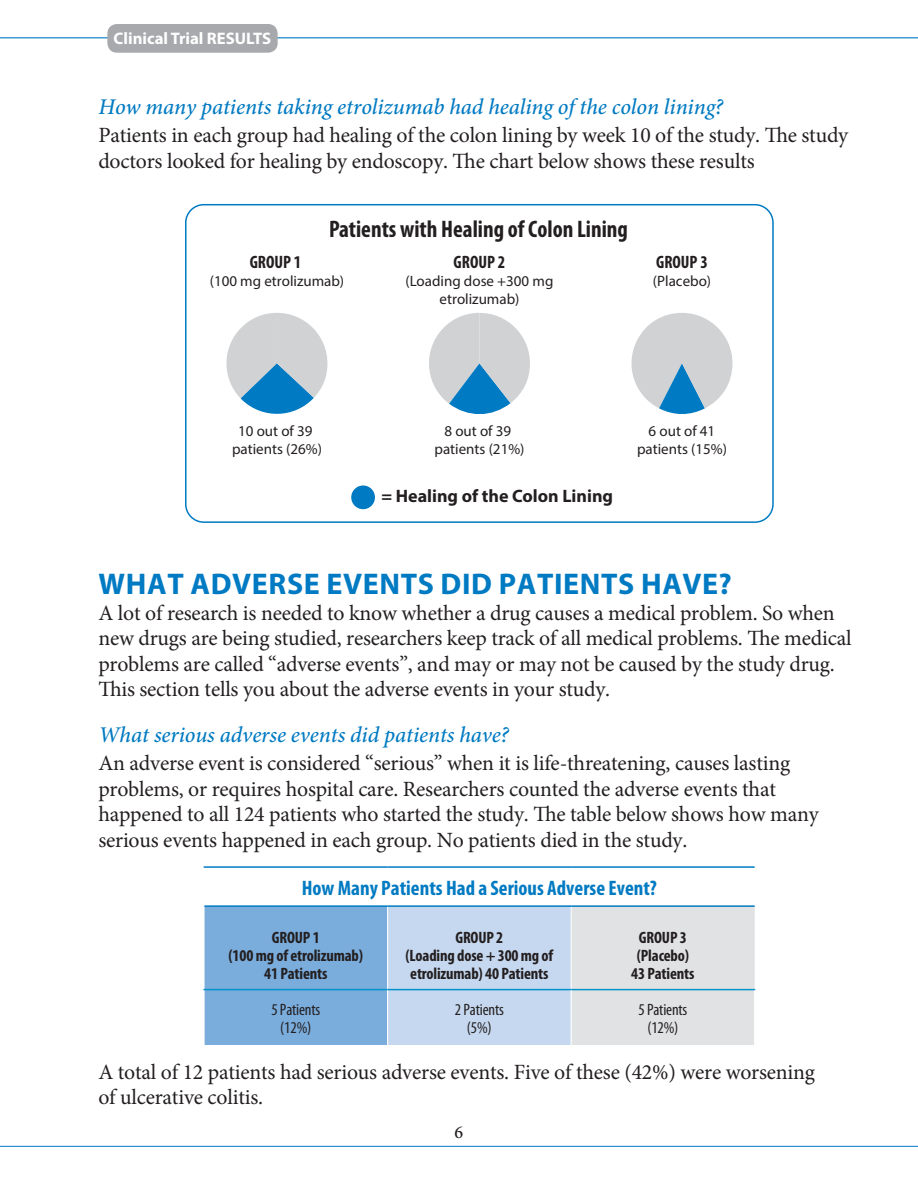
<style>
.page{position:relative;width:918px;height:1188px;background:#fff}
.page>*{position:absolute;margin:0;border:0;box-sizing:border-box;transform-origin:0 0}
.blue_head_all_caps{font:700 30px "Myriad Pro";letter-spacing:.02em;color:#007ac2}
.t1{font:700 condensed 24px "Myriad Pro";color:#231f20}
.ital_question{font:italic 500 22.5px "Minion Pro";letter-spacing:-.005em;color:#007ac2}
.RM_Body_Copy{font:21.75px/25.5px "Minion Pro";letter-spacing:-.01em;color:#231f20}
.TABLE_Title{font:700 condensed 21px "Myriad Pro";color:#007ac2}
.t2{font:700 18px "Myriad Pro";color:#231f20}
.t3{font:700 condensed 18px "Myriad Pro";color:#231f20}
.text__tighter_spacin{font:500 18px "Minion Pro";color:#231f20}
.t4{font:700 16.8px "Myriad Pro";color:#fff}
.TABLE_COL_Heads{font:700 condensed 16.5px/18px "Myriad Pro";letter-spacing:-.01em;color:#231f20;text-align:center}
.TABLE_BODY_copy{font:condensed 16.5px/18px "Myriad Pro";letter-spacing:-.01em;color:#231f20;text-align:center}
.t5{font:15px/18px "Myriad Pro";color:#231f20;text-align:center}
</style>
<div class="page">
<hr style="left:0;top:1146px;width:918px;height:1px;background:#007ac2">
<div style="left:185px;top:204px;width:589px;height:319px;border:2px solid #007ac2;border-radius:18px"></div>
<svg style="left:226px;top:313px;width:101px;height:101px"></svg>
<div style="left:351px;top:485px;width:24px;height:24px;background:#007ac2;border-radius:50%"></div>
<svg style="left:429px;top:313px;width:101px;height:101px"></svg>
<svg style="left:631px;top:313px;width:101px;height:101px"></svg>
<svg style="left:205px;top:907px;width:550px;height:138px"></svg>
<hr style="left:387px;top:907px;width:1px;height:82px;background:#fff">
<hr style="left:571px;top:907px;width:1px;height:82px;background:#fff">
<hr style="left:204px;top:866px;width:184px;height:2px;background:#007ac2">
<hr style="left:388px;top:866px;width:183px;height:2px;background:#007ac2">
<hr style="left:571px;top:866px;width:184px;height:2px;background:#007ac2">
<hr style="left:204px;top:905px;width:184px;height:2px;background:#007ac2">
<hr style="left:388px;top:905px;width:183px;height:2px;background:#007ac2">
<hr style="left:571px;top:905px;width:184px;height:2px;background:#007ac2">
<hr style="left:203px;top:989px;width:185px;height:1px;background:#0094ca">
<hr style="left:388px;top:989px;width:183px;height:1px;background:#0094ca">
<hr style="left:571px;top:989px;width:184px;height:1px;background:#0094ca">
<hr style="left:387px;top:990px;width:1px;height:55px;background:#fff">
<hr style="left:571px;top:990px;width:1px;height:55px;background:#fff">
<hr style="left:754px;top:990px;width:1px;height:55px;background:#fff">
<hr style="left:0;top:37px;width:918px;height:1px;background:#007ac2">
<div style="left:107px;top:24px;width:171px;height:29px;background:#a8a9ad;border-radius:10px"></div>
<p class="t4" style="left:114px;top:27px;width:159px">Clinical Trial RESULTS</p>
<p class="ital_question" style="left:98px;top:91px;width:626px">How many patients taking etrolizumab had healing of the colon lining?</p>
<p class="RM_Body_Copy" style="left:98px;top:122px;width:751px">Patients in each group had healing of the colon lining by week 10 of the study. The study doctors looked for healing by endoscopy. The chart below shows these results</p>
<p class="t1" style="left:329px;top:214px;width:300px">Patients with Healing of Colon Lining</p>
<p class="t3" style="left:250px;top:250px;width:53px">GROUP 1</p>
<p class="t5" style="left:210px;top:271px;width:136px">(100 mg etrolizumab)</p>
<p class="t3" style="left:454px;top:250px;width:53px">GROUP 2</p>
<p class="t5" style="left:406px;top:271px;width:149px">(Loading dose +300 mg etrolizumab)</p>
<p class="t3" style="left:656px;top:250px;width:53px">GROUP 3</p>
<p class="t5" style="left:653px;top:271px;width:60px">(Placebo)</p>
<p class="t5" style="left:232px;top:422px;width:91px">10 out of 39 patients (26%)</p>
<p class="t5" style="left:435px;top:422px;width:91px">8 out of 39 patients (21%)</p>
<p class="t2" style="left:381px;top:485px;width:233px">= Healing of the Colon Lining</p>
<p class="t5" style="left:637px;top:422px;width:91px">6 out of 41 patients (15%)</p>
<p class="blue_head_all_caps" style="left:99px;top:564px;width:635px">WHAT ADVERSE EVENTS DID PATIENTS HAVE?</p>
<p class="RM_Body_Copy" style="left:98px;top:600px;width:755px">A lot of research is needed to know whether a drug causes a medical problem. So when new drugs are being studied, researchers keep track of all medical problems. The medical problems are called “adverse events”, and may or may not be caused by the study drug.<br>This section tells you about the adverse events in your study.</p>
<p class="ital_question" style="left:98px;top:719px;width:412px">What serious adverse events did patients have?</p>
<p class="RM_Body_Copy" style="left:98px;top:751px;width:722px">An adverse event is considered “serious” when it is life-threatening, causes lasting problems, or requires hospital care. Researchers counted the adverse events that happened to all 124 patients who started the study. The table below shows how many serious events happened in each group. No patients died in the study.</p>
<p class="TABLE_Title" style="left:302px;top:875px;width:357px">How Many Patients Had a Serious Adverse Event?</p>
<p class="TABLE_COL_Heads" style="left:229px;top:928px;width:136px">GROUP 1<br>(100 mg of etrolizumab)<br>41 Patients</p>
<p class="TABLE_COL_Heads" style="left:405px;top:928px;width:149px">GROUP 2<br>(Loading dose + 300 mg of etrolizumab) 40 Patients</p>
<p class="TABLE_COL_Heads" style="left:631px;top:928px;width:65px">GROUP 3 (Placebo)<br>43 Patients</p>
<p class="TABLE_BODY_copy" style="left:271px;top:1000px;width:50px">5 Patients (12%)</p>
<p class="TABLE_BODY_copy" style="left:455px;top:1000px;width:50px">2 Patients (5%)</p>
<p class="TABLE_BODY_copy" style="left:638px;top:1000px;width:50px">5 Patients (12%)</p>
<p class="RM_Body_Copy" style="left:98px;top:1059px;width:718px">A total of 12 patients had serious adverse events. Five of these (42%) were worsening of ulcerative colitis.</p>
<p class="text__tighter_spacin" style="left:455px;top:1120px;width:10px">6</p>
</div>
